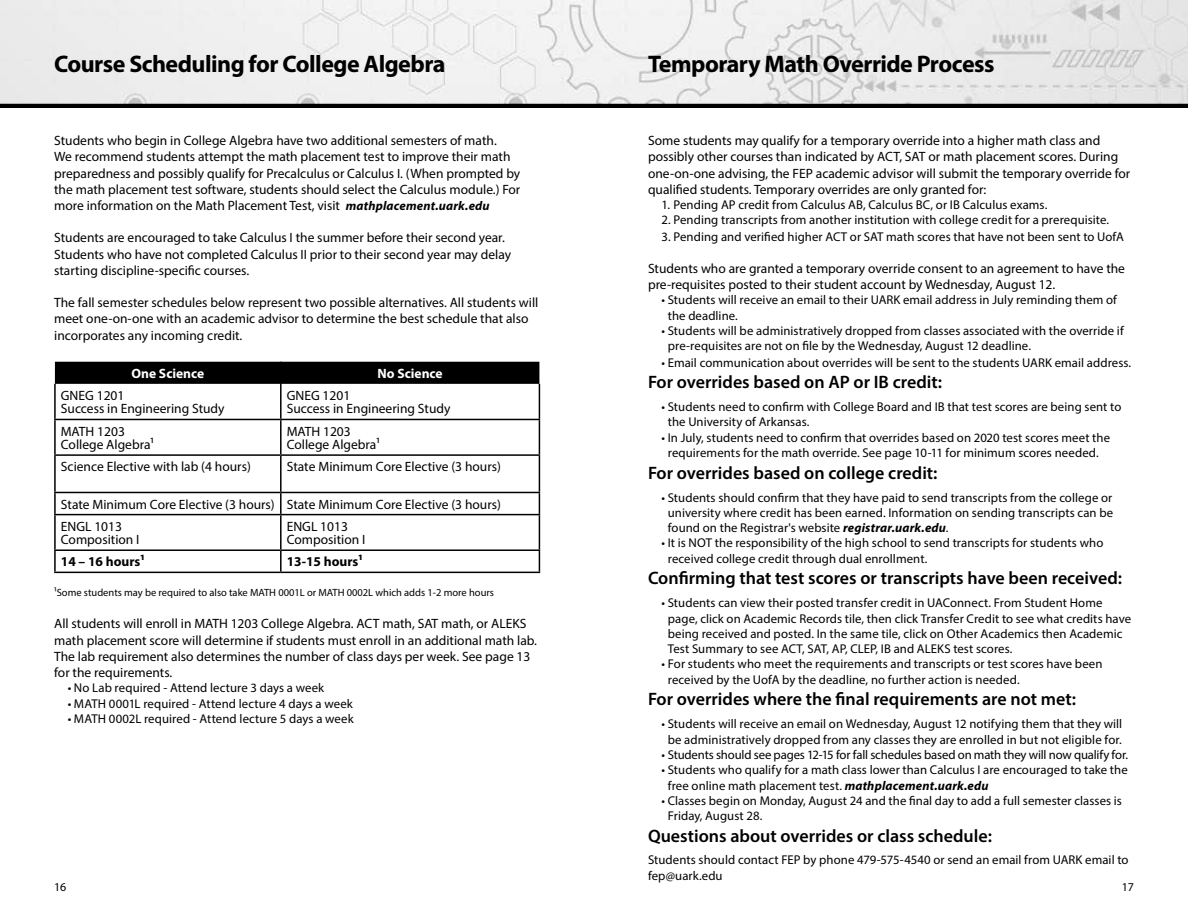
<style>
.page{position:relative;width:1188px;height:918px;background:#fff}
.page>*{position:absolute;margin:0;border:0;box-sizing:border-box;transform-origin:0 0}
.t1{font:700 24px "Myriad Pro";letter-spacing:-.025em;color:#000}
.t2{font:600 18px "Myriad Pro";color:#000}
.t3{font:13.5px/16.2px "Myriad Pro";color:#000}
.t4{font:700 13.5px "Myriad Pro";color:#000}
.t5{font:700 13.5px "Myriad Pro";color:#fff}
.t6{font:12.75px/15.3px "Myriad Pro";letter-spacing:.005em;color:#000}
.t7{font:12.75px "Myriad Pro";letter-spacing:-.015em;color:#000}
.t8{font:12px "Myriad Pro";color:#000}
.t9{font:10.5px "Myriad Pro";color:#000}
.s1{font-weight:700;font-style:italic;font-size:12.75px}
.s2{font-weight:700;font-style:italic}
</style>
<div class="page">
<hr style="left:0;top:104px;width:1188px;height:4px;background:#000">
<img style="left:0;top:0;width:1188px;height:103px">
<div style="left:55px;top:362px;width:484px;height:22px;background:#000"></div>
<hr style="left:280px;top:362px;width:2px;height:22px;background:#000">
<hr style="left:54px;top:384px;width:2px;height:35px;background:#000">
<hr style="left:280px;top:384px;width:2px;height:35px;background:#000">
<hr style="left:539px;top:384px;width:1px;height:35px;background:#000">
<hr style="left:54px;top:419px;width:227px;height:1px;background:#000">
<hr style="left:54px;top:420px;width:2px;height:34px;background:#000">
<hr style="left:281px;top:419px;width:259px;height:1px;background:#000">
<hr style="left:280px;top:420px;width:2px;height:34px;background:#000">
<hr style="left:539px;top:420px;width:1px;height:34px;background:#000">
<hr style="left:54px;top:454px;width:227px;height:2px;background:#000">
<hr style="left:54px;top:456px;width:2px;height:36px;background:#000">
<hr style="left:281px;top:454px;width:259px;height:2px;background:#000">
<hr style="left:280px;top:456px;width:2px;height:36px;background:#000">
<hr style="left:539px;top:456px;width:1px;height:36px;background:#000">
<hr style="left:54px;top:492px;width:227px;height:1px;background:#000">
<hr style="left:54px;top:493px;width:2px;height:21px;background:#000">
<hr style="left:281px;top:492px;width:259px;height:1px;background:#000">
<hr style="left:280px;top:493px;width:2px;height:21px;background:#000">
<svg style="left:539px;top:493px;width:1px;height:21px"></svg>
<hr style="left:54px;top:514px;width:227px;height:1px;background:#000">
<hr style="left:54px;top:515px;width:2px;height:34px;background:#000">
<hr style="left:281px;top:514px;width:259px;height:1px;background:#000">
<hr style="left:280px;top:515px;width:2px;height:34px;background:#000">
<hr style="left:539px;top:515px;width:1px;height:34px;background:#000">
<hr style="left:54px;top:549px;width:227px;height:2px;background:#000">
<hr style="left:54px;top:551px;width:2px;height:21px;background:#000">
<hr style="left:281px;top:549px;width:259px;height:2px;background:#000">
<hr style="left:280px;top:551px;width:2px;height:21px;background:#000">
<svg style="left:539px;top:551px;width:1px;height:21px"></svg>
<hr style="left:54px;top:572px;width:227px;height:1px;background:#000">
<hr style="left:281px;top:572px;width:259px;height:1px;background:#000">
<h1 class="t1" style="left:54px;top:48px;width:393px">Course Scheduling for College Algebra</h1>
<h1 class="t1" style="left:648px;top:48px;width:348px">Temporary Math Override Process</h1>
<p class="t3" style="left:54px;top:132px;width:468px">Students who begin in College Algebra have two additional semesters of math.<br>We recommend students attempt the math placement test to improve their math preparedness and possibly qualify for Precalculus or Calculus I. (When prompted by the math placement test software, students should select the Calculus module.) For more information on the Math Placement Test, visit <span class="s1">mathplacement.uark.edu</span></p>
<p class="t3" style="left:54px;top:229px;width:459px">Students are encouraged to take Calculus I the summer before their second year.<br>Students who have not completed Calculus II prior to their second year may delay starting discipline-specific courses.</p>
<p class="t3" style="left:54px;top:294px;width:486px">The fall semester schedules below represent two possible alternatives. All students will meet one-on-one with an academic advisor to determine the best schedule that also incorporates any incoming credit.</p>
<p class="t5" style="left:131px;top:364px;width:74px">One Science</p>
<p class="t5" style="left:378px;top:364px;width:67px">No Science</p>
<p class="t3" style="left:61px;top:388px;width:165px;line-height:13.5px">GNEG 1201<br>Success in Engineering Study</p>
<p class="t3" style="left:287px;top:388px;width:165px;line-height:13.5px">GNEG 1201<br>Success in Engineering Study</p>
<p class="t3" style="left:61px;top:424px;width:94px;line-height:13.5px">MATH 1203<br>College Algebra1</p>
<p class="t3" style="left:287px;top:424px;width:94px;line-height:13.5px">MATH 1203<br>College Algebra1</p>
<p class="t3" style="left:61px;top:458px;width:191px">Science Elective with lab (4 hours)</p>
<p class="t3" style="left:287px;top:458px;width:216px">State Minimum Core Elective (3 hours)</p>
<p class="t3" style="left:61px;top:493px;width:442px;line-height:22.2px">State Minimum Core Elective (3 hours) State Minimum Core Elective (3 hours)<br>ENGL 1013</p>
<p class="t3" style="left:61px;top:531px;width:80px">Composition I</p>
<p class="t3" style="left:648px;top:132px;width:484px">Some students may qualify for a temporary override into a higher math class and possibly other courses than indicated by ACT, SAT or math placement scores. During one-on-one advising, the FEP academic advisor will submit the temporary override for qualified students. Temporary overrides are only granted for:</p>
<p class="t6" style="left:662px;top:197px;width:387px">1. Pending AP credit from Calculus AB, Calculus BC, or IB Calculus exams.</p>
<p class="t6" style="left:662px;top:212px;width:449px">2. Pending transcripts from another institution with college credit for a prerequisite.</p>
<p class="t6" style="left:662px;top:228px;width:464px">3. Pending and verified higher ACT or SAT math scores that have not been sent to UofA</p>
<p class="t3" style="left:648px;top:260px;width:479px">Students who are granted a temporary override consent to an agreement to have the pre-requisites posted to their student account by Wednesday, August 12.</p>
<p class="t6" style="left:668px;top:292px;width:451px;text-indent:-6px">• Students will receive an email to their UARK email address in July reminding them of the deadline.</p>
<p class="t6" style="left:668px;top:323px;width:457px;text-indent:-6px">• Students will be administratively dropped from classes associated with the override if pre-requisites are not on file by the Wednesday, August 12 deadline.</p>
<p class="t6" style="left:662px;top:354px;width:471px">• Email communication about overrides will be sent to the students UARK email address.</p>
<h2 class="t2" style="left:648px;top:371px;width:295px">For overrides based on AP or IB credit:</h2>
<p class="t6" style="left:668px;top:399px;width:455px;text-indent:-6px">• Students need to confirm with College Board and IB that test scores are being sent to the University of Arkansas.</p>
<p class="t6" style="left:662px;top:430px;width:450px;text-align:center">• In July, students need to confirm that overrides based on 2020 test scores meet the requirements for the math override. See page 10-11 for minimum scores needed.</p>
<h2 class="t2" style="left:648px;top:461px;width:291px">For overrides based on college credit:</h2>
<p class="t6" style="left:668px;top:489px;width:447px;text-align:justify;text-indent:-6px">• Students should confirm that they have paid to send transcripts from the college or university where credit has been earned. Information on sending transcripts can be found on the Registrar's website <span class="s2">registrar.uark.edu</span>.</p>
<p class="t6" style="left:668px;top:535px;width:437px;text-indent:-6px">• It is NOT the responsibility of the high school to send transcripts for students who received college credit through dual enrollment.</p>
<h2 class="t2" style="left:648px;top:567px;width:476px">Confirming that test scores or transcripts have been received:</h2>
<p class="t6" style="left:668px;top:595px;width:465px;text-indent:-6px">• Students can view their posted transfer credit in UAConnect. From Student Home page, click on Academic Records tile, then click Transfer Credit to see what credits have being received and posted. In the same tile, click on Other Academics then Academic Test Summary to see ACT, SAT, AP, CLEP, IB and ALEKS test scores.</p>
<p class="t6" style="left:668px;top:656px;width:436px;text-indent:-6px">• For students who meet the requirements and transcripts or test scores have been received by the UofA by the deadline, no further action is needed.</p>
<h2 class="t2" style="left:648px;top:688px;width:430px">For overrides where the final requirements are not met:</h2>
<p class="t6" style="left:662px;top:716px;width:462px;text-align:center">• Students will receive an email on Wednesday, August 12 notifying them that they will be administratively dropped from any classes they are enrolled in but not eligible for.</p>
<p class="t7" style="left:662px;top:747px;width:468px">• Students should see pages 12-15 for fall schedules based on math they will now qualify for.</p>
<p class="t6" style="left:668px;top:762px;width:461px;text-indent:-6px">• Students who qualify for a math class lower than Calculus I are encouraged to take the free online math placement test. <span class="s2">mathplacement.uark.edu</span></p>
<p class="t6" style="left:668px;top:793px;width:456px;text-indent:-6px">• Classes begin on Monday, August 24 and the final day to add a full semester classes is<br>Friday, August 28.</p>
<h2 class="t2" style="left:648px;top:824px;width:346px">Questions about overrides or class schedule:</h2>
<p class="t6" style="left:648px;top:851px;width:482px;line-height:16.2px">Students should contact FEP by phone 479-575-4540 or send an email from UARK email to fep@uark.edu</p>
<p class="t3" style="left:287px;top:519px;width:80px;line-height:13.5px">ENGL 1013<br>Composition I</p>
<p class="t4" style="left:61px;top:553px;width:85px">14 – 16 hours1</p>
<p class="t4" style="left:287px;top:553px;width:77px">13-15 hours1</p>
<p class="t9" style="left:54px;top:586px;width:441px">1Some students may be required to also take MATH 0001L or MATH 0002L which adds 1-2 more hours</p>
<p class="t3" style="left:54px;top:615px;width:484px">All students will enroll in MATH 1203 College Algebra. ACT math, SAT math, or ALEKS math placement score will determine if students must enroll in an additional math lab.<br>The lab requirement also determines the number of class days per week. See page 13 for the requirements.</p>
<p class="t6" style="left:68px;top:680px;width:258px">• No Lab required - Attend lecture 3 days a week</p>
<p class="t6" style="left:68px;top:695px;width:287px">• MATH 0001L required - Attend lecture 4 days a week</p>
<p class="t6" style="left:68px;top:711px;width:287px">• MATH 0002L required - Attend lecture 5 days a week</p>
<p class="t8" style="left:54px;top:880px;width:14px">16</p>
<p class="t8" style="left:1122px;top:880px;width:14px">17</p>
</div>
